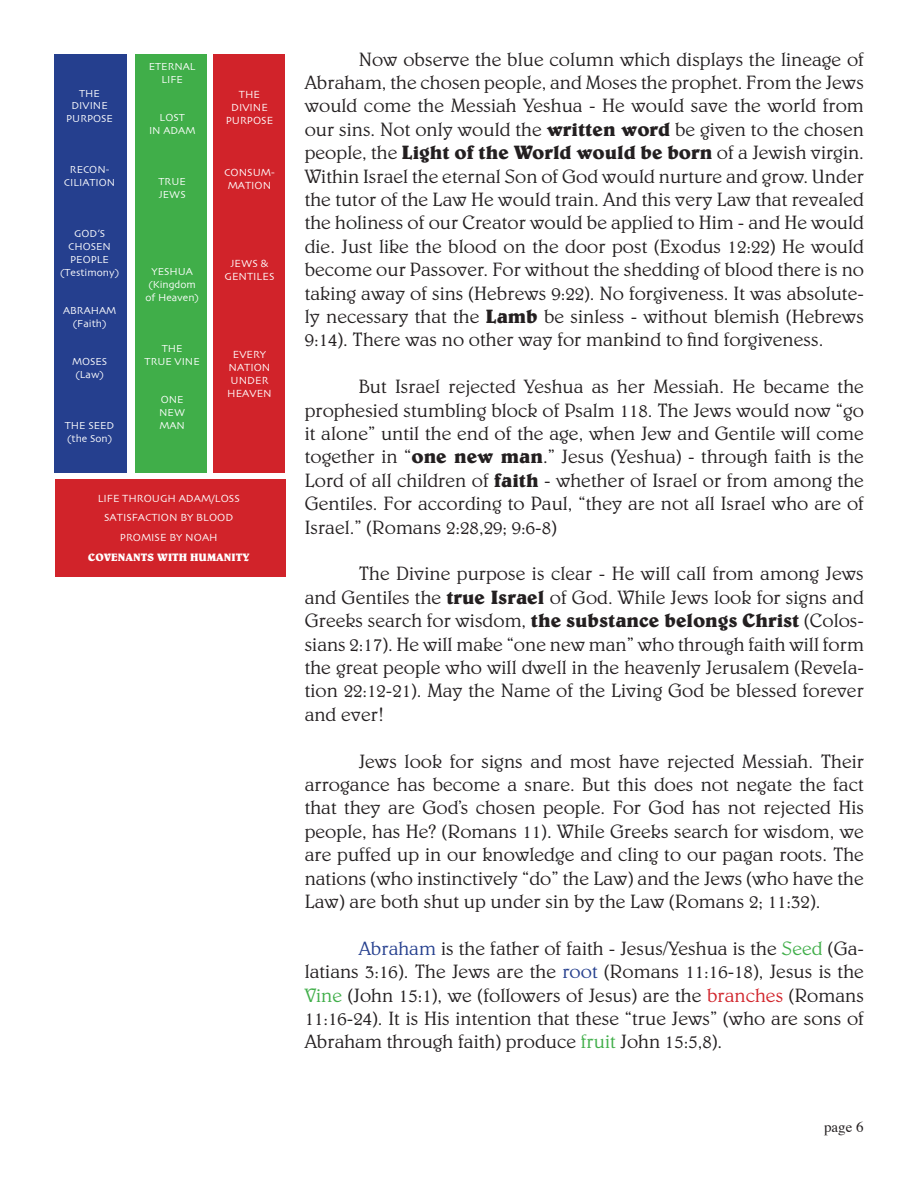
<style>
.page{position:relative;width:918px;height:1188px;background:#fff}
.page>*{position:absolute;margin:0;border:0;box-sizing:border-box;transform-origin:0 0}
.t1{font:300 19.5px/23.4px "Belwe";color:#231f20;text-align:justify}
.t2{font:15px "Times";color:#231f20}
.t3{font:10.8px/13px "Skia";color:#fff;text-align:center}
.t4{font:700 10.8px "Belwe";color:#fff}
.t5{font:10.65px/12.8px "Skia";color:#fff;text-align:center}
.s1{font-weight:700}
.s2{color:#253f8e}
.s3{color:#40ae49}
.s4{color:#d1232a}
</style>
<div class="page">
<div style="left:136px;top:54px;width:71px;height:419px;background:#40ae49"></div>
<div style="left:54px;top:54px;width:73px;height:419px;background:#253f8e"></div>
<div style="left:55px;top:479px;width:231px;height:97px;background:#d1232a"></div>
<div style="left:214px;top:54px;width:71px;height:419px;background:#d1232a"></div>
<p class="t5" style="left:79px;top:87px;width:22px">THE</p>
<p class="t5" style="left:72px;top:100px;width:38px">DIVINE</p>
<p class="t5" style="left:66px;top:113px;width:48px">PURPOSE</p>
<p class="t5" style="left:64px;top:164px;width:53px">RECON-<br>CILIATION</p>
<p class="t5" style="left:74px;top:228px;width:32px">GOD’S</p>
<p class="t5" style="left:68px;top:241px;width:44px">CHOSEN</p>
<p class="t5" style="left:70px;top:254px;width:40px">PEOPLE</p>
<p class="t5" style="left:60px;top:267px;width:61px">(Testimony)</p>
<p class="t5" style="left:63px;top:305px;width:55px">ABRAHAM</p>
<p class="t5" style="left:73px;top:318px;width:35px">(Faith)</p>
<p class="t5" style="left:72px;top:356px;width:37px">MOSES</p>
<p class="t5" style="left:75px;top:369px;width:30px">(Law)</p>
<p class="t5" style="left:65px;top:420px;width:51px">THE SEED</p>
<p class="t5" style="left:67px;top:433px;width:46px">(the Son)</p>
<p class="t5" style="left:149px;top:61px;width:48px">ETERNAL</p>
<p class="t5" style="left:161px;top:74px;width:23px">LIFE</p>
<p class="t5" style="left:160px;top:112px;width:27px">LOST</p>
<p class="t5" style="left:149px;top:125px;width:48px">IN ADAM</p>
<p class="t5" style="left:159px;top:176px;width:29px">TRUE</p>
<p class="t5" style="left:159px;top:189px;width:28px">JEWS</p>
<p class="t5" style="left:152px;top:266px;width:43px">YESHUA</p>
<p class="t5" style="left:149px;top:279px;width:49px">(Kingdom</p>
<p class="t5" style="left:145px;top:291px;width:55px">of Heaven)</p>
<p class="t5" style="left:162px;top:343px;width:22px">THE</p>
<p class="t5" style="left:145px;top:355px;width:57px">TRUE VINE</p>
<p class="t5" style="left:161px;top:394px;width:24px">ONE</p>
<p class="t5" style="left:159px;top:407px;width:28px">NEW</p>
<p class="t5" style="left:159px;top:419px;width:27px">MAN</p>
<p class="t3" style="left:239px;top:88px;width:23px">THE</p>
<p class="t3" style="left:231px;top:101px;width:38px">DIVINE</p>
<p class="t3" style="left:226px;top:114px;width:49px">PURPOSE</p>
<p class="t3" style="left:224px;top:166px;width:52px">CONSUM-<br>MATION</p>
<p class="t3" style="left:231px;top:257px;width:40px">JEWS &amp;</p>
<p class="t3" style="left:225px;top:270px;width:51px">GENTILES</p>
<p class="t3" style="left:233px;top:348px;width:35px">EVERY</p>
<p class="t3" style="left:229px;top:361px;width:43px">NATION</p>
<p class="t3" style="left:227px;top:374px;width:46px;text-align:left">UNDER<br>HEAVEN</p>
<p class="t3" style="left:98px;top:492px;width:144px">LIFE THROUGH ADAM/LOSS</p>
<p class="t3" style="left:104px;top:512px;width:131px">SATISFACTION BY BLOOD</p>
<p class="t3" style="left:120px;top:532px;width:99px">PROMISE BY NOAH</p>
<p class="t4" style="left:88px;top:550px;width:163px">COVENANTS WITH HUMANITY</p>
<p class="t1" style="left:305px;top:47px;width:561px;text-indent:54px">Now observe the blue column which displays the lineage of Abraham, the chosen people, and Moses the prophet. From the Jews would come the Messiah Yeshua - He would save the world from our sins. Not only would the <span class="s1">written word</span> be given to the chosen people, the <span class="s1">Light of the World would be born</span> of a Jewish virgin.<br>Within Israel the eternal Son of God would nurture and grow. Under the tutor of the Law He would train. And this very Law that revealed the holiness of our Creator would be applied to Him - and He would die. Just like the blood on the door post (Exodus 12:22) He would become our Passover. For without the shedding of blood there is no taking away of sins (Hebrews 9:22). No forgiveness. It was absolute&shy;ly necessary that the <span class="s1">Lamb</span> be sinless - without blemish (Hebrews 9:14). There was no other way for mankind to find forgiveness.</p>
<p class="t1" style="left:305px;top:375px;width:561px;text-indent:54px">But Israel rejected Yeshua as her Messiah. He became the prophesied stumbling block of Psalm 118. The Jews would now “go it alone” until the end of the age, when Jew and Gentile will come together in “<span class="s1">one new man</span>.” Jesus (Yeshua) - through faith is the Lord of all children of <span class="s1">faith</span> - whether of Israel or from among the Gentiles. For according to Paul, “they are not all Israel who are of Israel.” (Romans 2:28,29; 9:6-8)</p>
<p class="t1" style="left:305px;top:562px;width:561px;text-indent:54px">The Divine purpose is clear - He will call from among Jews and Gentiles the <span class="s1">true Israel</span> of God. While Jews look for signs and Greeks search for wisdom, <span class="s1">the substance belongs Christ</span> (Colos&shy;sians 2:17). He will make “one new man” who through faith will form the great people who will dwell in the heavenly Jerusalem (Revela&shy;tion 22:12-21). May the Name of the Living God be blessed forever and ever!</p>
<p class="t1" style="left:305px;top:749px;width:561px;text-indent:54px">Jews look for signs and most have rejected Messiah. Their arrogance has become a snare. But this does not negate the fact that they are God’s chosen people. For God has not rejected His people, has He? (Romans 11). While Greeks search for wisdom, we are puffed up in our knowledge and cling to our pagan roots. The nations (who instinctively “do” the Law) and the Jews (who have the Law) are both shut up under sin by the Law (Romans 2; 11:32).</p>
<p class="t1" style="left:305px;top:937px;width:561px;text-indent:54px"><span class="s2">Abraham</span> is the father of faith - Jesus/Yeshua is the <span class="s3">Seed</span> (Ga&shy;latians 3:16). The Jews are the <span class="s2">root</span> (Romans 11:16-18), Jesus is the <span class="s3">Vine</span> (John 15:1), we (followers of Jesus) are the <span class="s4">branches</span> (Romans 11:16-24). It is His intention that these “true Jews” (who are sons of Abraham through faith) produce <span class="s3">fruit</span> John 15:5,8).</p>
<p class="t2" style="left:824px;top:1113px;width:41px">page 6</p>
</div>
